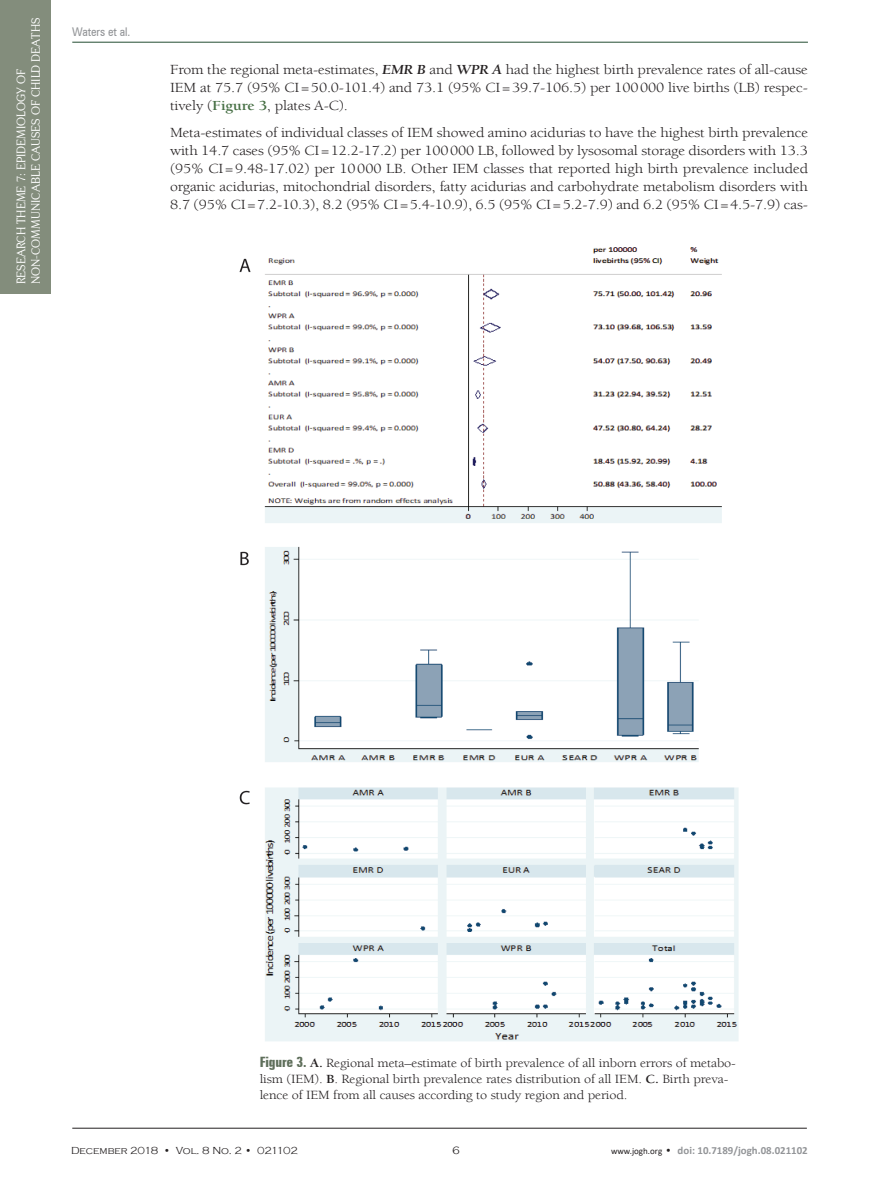
<style>
.page{position:relative;width:893px;height:1191px;background:#fff}
.page>*{position:absolute;margin:0;border:0;box-sizing:border-box;transform-origin:0 0}
.t1{font:18px "Centabel";color:#fff}
.t2{font:14.25px/18px "Berkeley Std";letter-spacing:-.01em;color:#231f20;text-align:justify;scale:1.11 1}
.t3{font:12.9px/15.8px "Berkeley Std";letter-spacing:-.01em;color:#231f20;scale:1.11 1}
.t4{font:12px "Centabel";color:#fff}
.t5{font:condensed 12px "Zurich BT";color:#939598}
.t6{font:700 10.95px "Calibri";color:#939598}
.t7{font:300 10.95px "Copperplate Gothic";color:#231f20}
.t8{font:300 10.5px "Copperplate Gothic";color:#231f20}
.s1{font-weight:700;font-style:italic}
.s2{font-weight:700;color:#477045}
.s3{font-family:"Zurich BT";font-weight:700;font-stretch:extra-condensed;font-size:14.25px;color:#5f6f5b}
.s4{font-weight:700}
.s5{font-weight:400;font-size:9px;color:#231f20}
.s6{font-family:"Copperplate Gothic";font-weight:300;color:#231f20}
</style>
<div class="page">
<hr style="left:72px;top:1128px;width:735px;height:1px;background:#231f20">
<hr style="left:72px;top:42px;width:736px;height:1px;background:#244d32">
<div style="left:0;top:0;width:51px;height:293px;background:#838d7c"></div>
<img style="left:240px;top:247px;width:498px;height:794px">
<p class="t4" style="left:29px;top:284px;width:268px;rotate:-90deg">NON-COMMUNICABLE CAUSES OF CHILD DEATHS</p>
<p class="t4" style="left:14px;top:284px;width:217px;rotate:-90deg">RESEARCH THEME 7: EPIDEMIOLOGY OF</p>
<p class="t1" style="left:13px;top:281px;width:103px;rotate:-90deg">VIEWPOINTS</p>
<p class="t5" style="left:72px;top:25px;width:60px">Waters et al.</p>
<p class="t2" style="left:170px;top:61px;width:576px">From the regional meta-estimates, <span class="s1">EMR B</span> and <span class="s1">WPR A</span> had the highest birth prevalence rates of all-cause IEM at 75.7 (95% CI=50.0-101.4) and 73.1 (95% CI=39.7-106.5) per 100000 live births (LB) respec&shy;tively (<span class="s2">Figure 3</span>, plates A-C).</p>
<p class="t2" style="left:170px;top:124px;width:576px">Meta-estimates of individual classes of IEM showed amino acidurias to have the highest birth prevalence with 14.7 cases (95% CI=12.2-17.2) per 100000 LB, followed by lysosomal storage disorders with 13.3 (95% CI=9.48-17.02) per 10000 LB. Other IEM classes that reported high birth prevalence included organic acidurias, mitochondrial disorders, fatty acidurias and carbohydrate metabolism disorders with 8.7 (95% CI=7.2-10.3), 8.2 (95% CI=5.4-10.9), 6.5 (95% CI=5.2-7.9) and 6.2 (95% CI=4.5-7.9) cas-</p>
<p class="t3" style="left:260px;top:1055px;width:430px"><span class="s3">Figure 3.</span> <span class="s4">A.</span> Regional meta–estimate of birth prevalence of all inborn errors of metabo&shy;lism (IEM). <span class="s4">B</span>. Regional birth prevalence rates distribution of all IEM. <span class="s4">C.</span> Birth preva&shy;lence of IEM from all causes according to study region and period.</p>
<p class="t8" style="left:71px;top:1144px;width:229px">December 2018 • Vol. 8 No. 2 • 021102</p>
<p class="t7" style="left:452px;top:1144px;width:9px">6</p>
<p class="t6" style="left:611px;top:1142px;width:198px"><span class="s5">www.jogh.org</span> <span class="s6">•</span> doi: 10.7189/jogh.08.021102</p>
</div>
